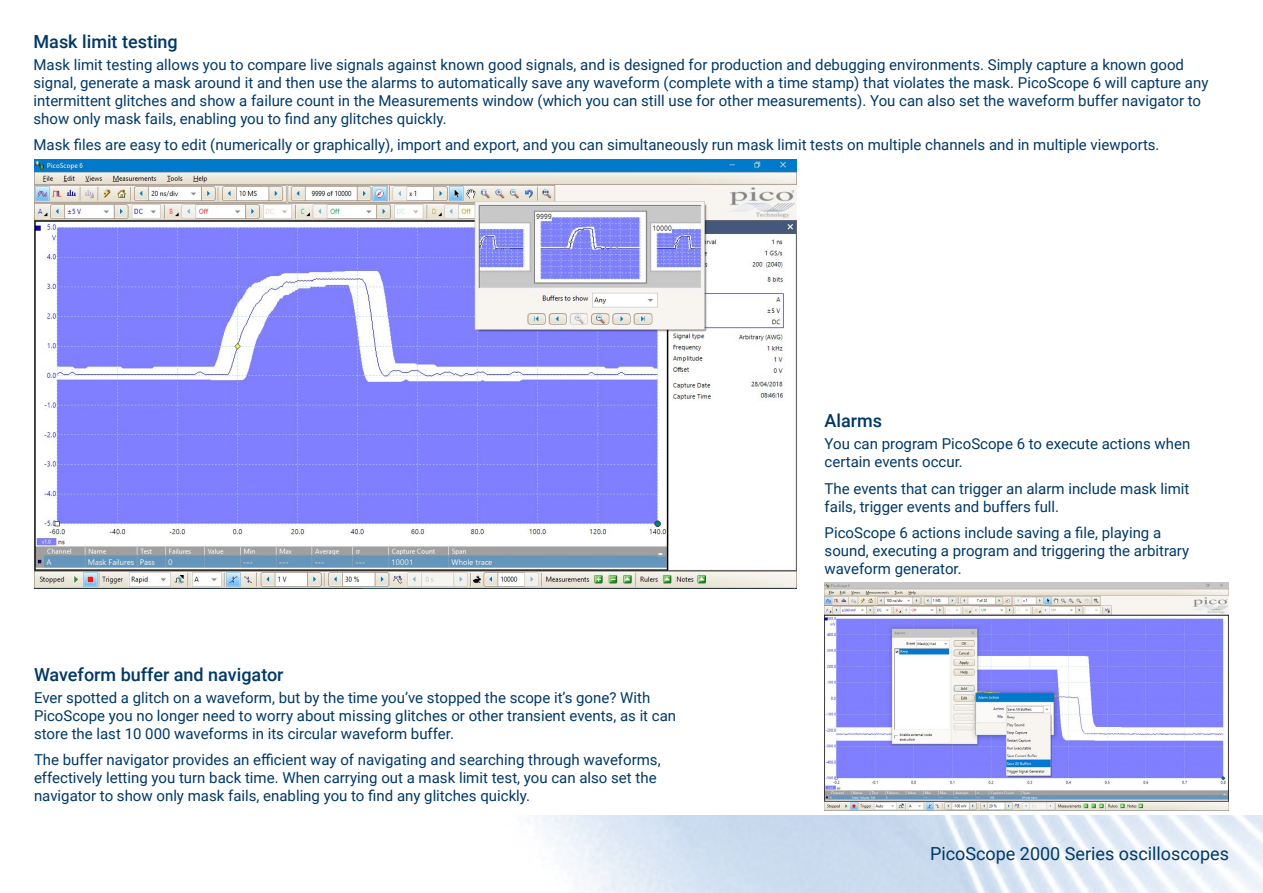
<style>
.page{position:relative;width:1263px;height:893px;background:#fff}
.page>*{position:absolute;margin:0;border:0;box-sizing:border-box;transform-origin:0 0}
.t1{font:500 18px "Roboto";color:#003865}
.t2{font:18px "Roboto";color:#003865}
.t3{font:15px/18px "Roboto";color:#003865}
</style>
<div class="page">
<img style="left:536px;top:815px;width:727px;height:78px">
<img style="left:34px;top:160px;width:762px;height:428px">
<img style="left:825px;top:583px;width:404px;height:227px">
<p class="t1" style="left:34px;top:29px;width:146px">Mask limit testing</p>
<p class="t3" style="left:34px;top:55px;width:1176px">Mask limit testing allows you to compare live signals against known good signals, and is designed for production and debugging environments. Simply capture a known good signal, generate a mask around it and then use the alarms to automatically save any waveform (complete with a time stamp) that violates the mask. PicoScope 6 will capture any intermittent glitches and show a failure count in the Measurements window (which you can still use for other measurements). You can also set the waveform buffer navigator to show only mask fails, enabling you to find any glitches quickly.</p>
<p class="t3" style="left:34px;top:135px;width:1127px">Mask files are easy to edit (numerically or graphically), import and export, and you can simultaneously run mask limit tests on multiple channels and in multiple viewports.</p>
<p class="t1" style="left:34px;top:662px;width:251px">Waveform buffer and navigator</p>
<p class="t3" style="left:34px;top:688px;width:644px">Ever spotted a glitch on a waveform, but by the time you’ve stopped the scope it’s gone? With<br>PicoScope you no longer need to worry about missing glitches or other transient events, as it can store the last 10 000 waveforms in its circular waveform buffer.</p>
<p class="t3" style="left:34px;top:750px;width:628px">The buffer navigator provides an efficient way of navigating and searching through waveforms, effectively letting you turn back time. When carrying out a mask limit test, you can also set the navigator to show only mask fails, enabling you to find any glitches quickly.</p>
<p class="t1" style="left:825px;top:408px;width:59px">Alarms</p>
<p class="t3" style="left:825px;top:434px;width:367px">You can program PicoScope 6 to execute actions when certain events occur.</p>
<p class="t3" style="left:825px;top:479px;width:366px">The events that can trigger an alarm include mask limit fails, trigger events and buffers full.</p>
<p class="t3" style="left:825px;top:523px;width:366px">PicoScope 6 actions include saving a file, playing a sound, executing a program and triggering the arbitrary waveform generator.</p>
<p class="t2" style="left:930px;top:840px;width:300px">PicoScope 2000 Series oscilloscopes</p>
</div>
